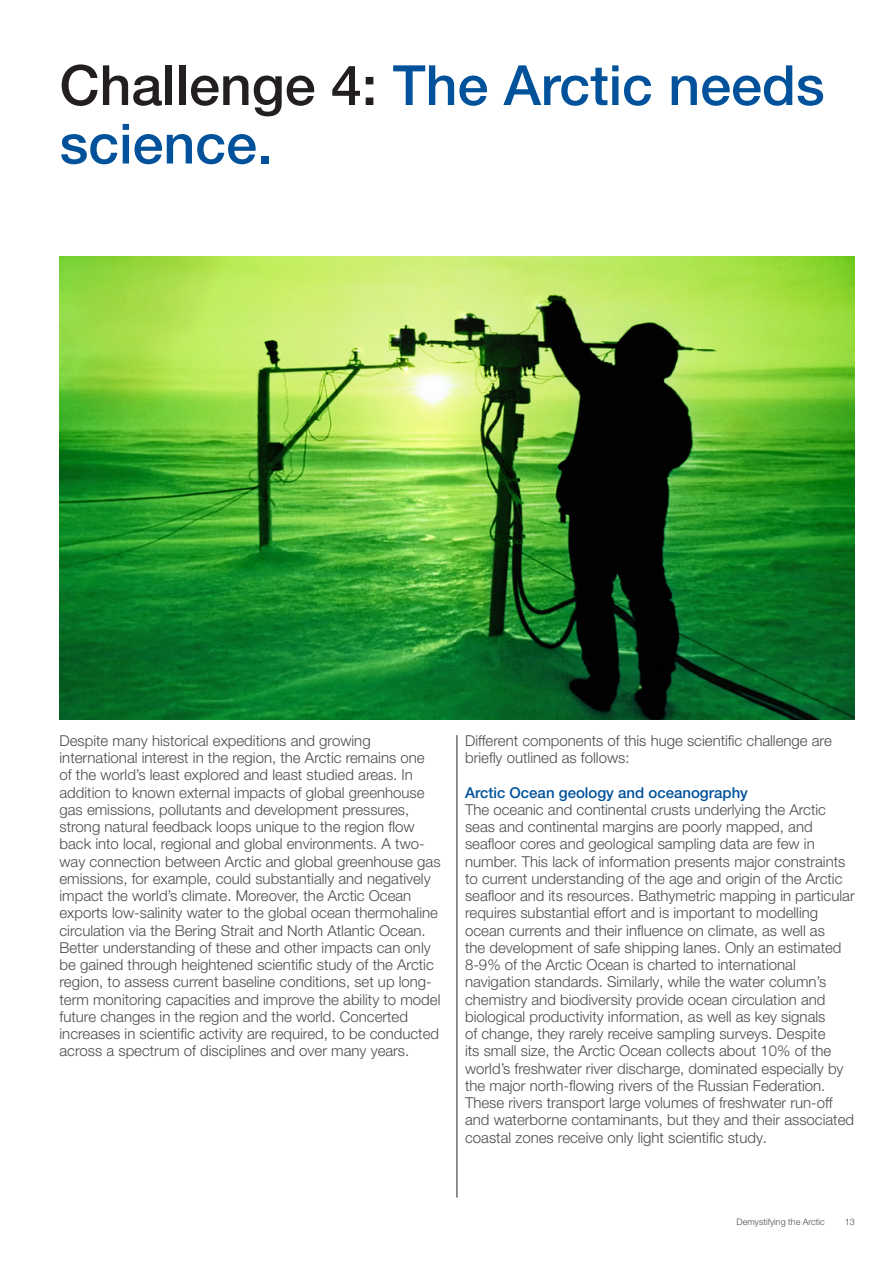
<style>
.page{position:relative;width:893px;height:1263px;background:#fff}
.page>*{position:absolute;margin:0;border:0;box-sizing:border-box;transform-origin:0 0}
.t1{font:500 55.5px/58.5px "Helvetica Neue LT Pro";color:#01529a}
.t2{font:300 15px/17.2px "Helvetica Neue LT Pro";color:#4b4c4d}
.t3{font:500 15px "Helvetica Neue LT Pro";color:#01529a}
.t4{font:300 9px "Helvetica Neue LT Pro";color:#4b4c4d}
.s1{color:#231f20}
</style>
<div class="page">
<img style="left:60px;top:257px;width:795px;height:462px">
<hr style="left:457px;top:735px;width:1px;height:462px;background:#231f20">
<p class="t1" style="left:60px;top:55px;width:767px"><span class="s1">Challenge 4:</span> The Arctic needs science.</p>
<p class="t2" style="left:60px;top:731px;width:382px">Despite many historical expeditions and growing international interest in the region, the Arctic remains one of the world’s least explored and least studied areas. In addition to known external impacts of global greenhouse gas emissions, pollutants and development pressures, strong natural feedback loops unique to the region flow back into local, regional and global environments. A two&shy;way connection between Arctic and global greenhouse gas emissions, for example, could substantially and negatively impact the world’s climate. Moreover, the Arctic Ocean exports low-salinity water to the global ocean thermohaline circulation via the Bering Strait and North Atlantic Ocean.<br>Better understanding of these and other impacts can only be gained through heightened scientific study of the Arctic region, to assess current baseline conditions, set up long&shy;term monitoring capacities and improve the ability to model future changes in the region and the world. Concerted increases in scientific activity are required, to be conducted across a spectrum of disciplines and over many years.</p>
<p class="t2" style="left:465px;top:731px;width:368px">Different components of this huge scientific challenge are briefly outlined as follows:</p>
<p class="t3" style="left:465px;top:783px;width:284px">Arctic Ocean geology and oceanography</p>
<p class="t2" style="left:465px;top:800px;width:391px">The oceanic and continental crusts underlying the Arctic seas and continental margins are poorly mapped, and seafloor cores and geological sampling data are few in number. This lack of information presents major constraints to current understanding of the age and origin of the Arctic seafloor and its resources. Bathymetric mapping in particular requires substantial effort and is important to modelling ocean currents and their influence on climate, as well as<br>the development of safe shipping lanes. Only an estimated 8-9% of the Arctic Ocean is charted to international navigation standards. Similarly, while the water column’s chemistry and biodiversity provide ocean circulation and biological productivity information, as well as key signals<br>of change, they rarely receive sampling surveys. Despite<br>its small size, the Arctic Ocean collects about 10% of the world’s freshwater river discharge, dominated especially by the major north-flowing rivers of the Russian Federation.<br>These rivers transport large volumes of freshwater run-off and waterborne contaminants, but they and their associated coastal zones receive only light scientific study.</p>
<p class="t4" style="left:737px;top:1216px;width:90px">Demystifying the Arctic</p>
<p class="t4" style="left:845px;top:1216px;width:12px">13</p>
</div>
